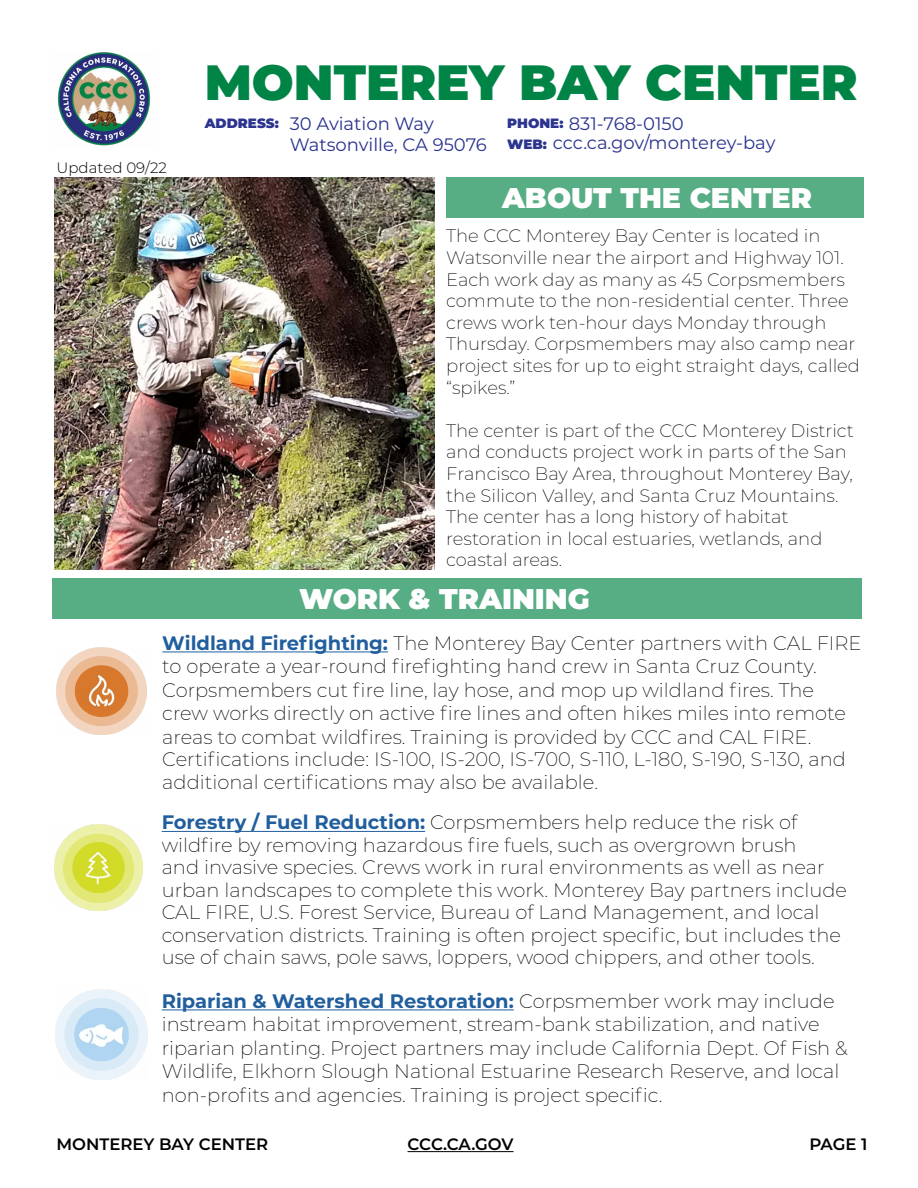
<style>
.page{position:relative;width:918px;height:1188px;background:#fff}
.page>*{position:absolute;margin:0;border:0;box-sizing:border-box;transform-origin:0 0}
.t1{font:900 49.5px "Montserrat";color:#008445}
.t2{font:900 28.5px "Montserrat";color:#fff}
.t3{font:200 19.5px/23.1px "Montserrat";color:#000}
.t4{font:200 18px/21.6px "Montserrat";color:#000}
.t5{font:18px "Montserrat";color:#2b348e}
.t6{font:600 16.5px "Montserrat";color:#000}
.t7{font:300 15px "Montserrat";color:#000}
.t8{font:900 13.5px "Montserrat";color:#2b348e}
.s1{font-weight:700;color:#215e9e}
</style>
<div class="page">
<img style="left:57px;top:52px;width:94px;height:94px">
<img style="left:55px;top:177px;width:380px;height:392px">
<div style="left:446px;top:177px;width:418px;height:41px;background:#57ad84"></div>
<div style="left:52px;top:578px;width:810px;height:41px;background:#57ad84"></div>
<img style="left:56px;top:647px;width:90px;height:88px">
<hr style="left:162px;top:651px;width:226px;height:1px;background:#215e9e">
<img style="left:55px;top:825px;width:88px;height:85px">
<hr style="left:162px;top:831px;width:263px;height:1px;background:#215e9e">
<img style="left:55px;top:989px;width:93px;height:90px">
<hr style="left:162px;top:1009px;width:352px;height:1px;background:#215e9e">
<hr style="left:408px;top:1151px;width:106px;height:1px;background:#000">
<p class="t7" style="left:57px;top:157px;width:112px">Updated 09/22</p>
<p class="t1" style="left:205px;top:46px;width:655px">MONTEREY BAY CENTER</p>
<p class="t8" style="left:205px;top:113px;width:76px">ADDRESS:</p>
<p class="t5" style="left:290px;top:111px;width:145px">30 Aviation Way</p>
<p class="t5" style="left:290px;top:132px;width:199px">Watsonville, CA 95076</p>
<p class="t8" style="left:507px;top:113px;width:58px">PHONE:</p>
<p class="t5" style="left:569px;top:111px;width:117px">831-768-0150</p>
<p class="t8" style="left:507px;top:134px;width:41px">WEB:</p>
<p class="t5" style="left:553px;top:130px;width:224px">ccc.ca.gov/monterey-bay</p>
<p class="t2" style="left:502px;top:176px;width:312px">ABOUT THE CENTER</p>
<p class="t4" style="left:446px;top:225px;width:415px">The CCC Monterey Bay Center is located in Watsonville near the airport and Highway 101.<br>Each work day as many as 45 Corpsmembers commute to the non-residential center. Three crews work ten-hour days Monday through Thursday. Corpsmembers may also camp near project sites for up to eight straight days, called “spikes.”</p>
<p class="t4" style="left:446px;top:419px;width:409px">The center is part of the CCC Monterey District and conducts project work in parts of the San Francisco Bay Area, throughout Monterey Bay, the Silicon Valley, and Santa Cruz Mountains.<br>The center has a long history of habitat restoration in local estuaries, wetlands, and coastal areas.</p>
<p class="t2" style="left:299px;top:577px;width:292px">WORK &amp; TRAINING</p>
<p class="t3" style="left:162px;top:631px;width:701px"><span class="s1">Wildland Firefighting:</span> The Monterey Bay Center partners with CAL FIRE to operate a year-round firefighting hand crew in Santa Cruz County.<br>Corpsmembers cut fire line, lay hose, and mop up wildland fires. The crew works directly on active fire lines and often hikes miles into remote areas to combat wildfires. Training is provided by CCC and CAL FIRE.<br>Certifications include: IS-100, IS-200, IS-700, S-110, L-180, S-190, S-130, and additional certifications may also be available.</p>
<p class="t3" style="left:162px;top:811px;width:687px;line-height:22.5px"><span class="s1">Forestry / Fuel Reduction:</span> Corpsmembers help reduce the risk of wildfire by removing hazardous fire fuels, such as overgrown brush<br>and invasive species. Crews work in rural environments as well as near urban landscapes to complete this work. Monterey Bay partners include CAL FIRE, U.S. Forest Service, Bureau of Land Management, and local conservation districts. Training is often project specific, but includes the use of chain saws, pole saws, loppers, wood chippers, and other tools.</p>
<p class="t3" style="left:162px;top:989px;width:688px"><span class="s1">Riparian &amp; Watershed Restoration:</span> Corpsmember work may include instream habitat improvement, stream-bank stabilization, and native riparian planting. Project partners may include California Dept. Of Fish &amp; Wildlife, Elkhorn Slough National Estuarine Research Reserve, and local non-profits and agencies. Training is project specific.</p>
<p class="t6" style="left:57px;top:1132px;width:213px">MONTEREY BAY CENTER</p>
<p class="t6" style="left:408px;top:1132px;width:108px">CCC.CA.GOV</p>
<p class="t6" style="left:809px;top:1132px;width:60px">PAGE 1</p>
</div>
